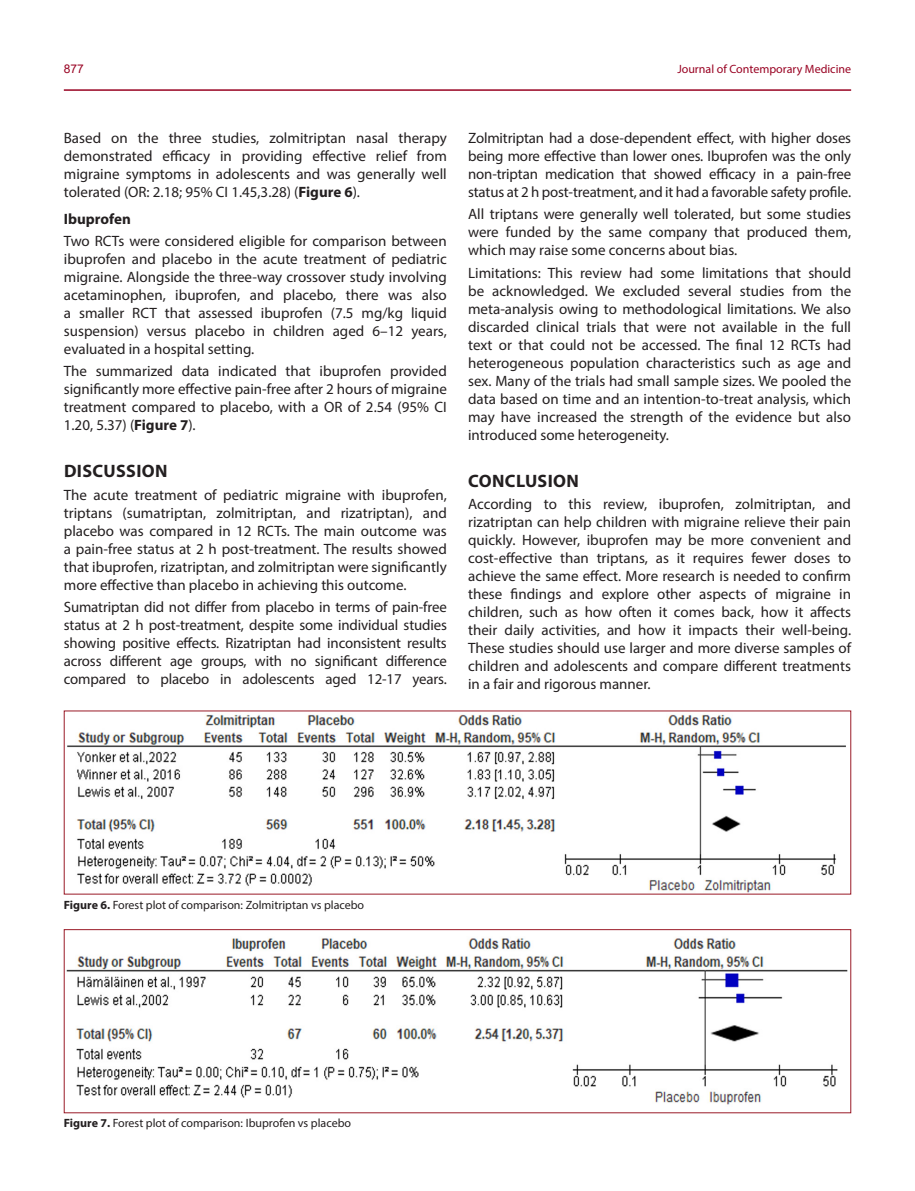
<style>
.page{position:relative;width:915px;height:1191px;background:#fff}
.page>*{position:absolute;margin:0;border:0;box-sizing:border-box;transform-origin:0 0}
.Metin_Başlıkları{font:700 18px "Myriad Pro";letter-spacing:.02em;color:#231f20}
.Ana_Metin{font:15px/18px "Myriad Pro";color:#231f20;text-align:justify}
.Ara_başlıklar{font:700 15px "Myriad Pro";color:#231f20}
.TABLO{font:12px "Myriad Pro";color:#231f20}
.t1{font:12px "Myriad Pro";color:#990323}
.t2{font:12px "Arial";color:#990323}
.s1{font-weight:700}
</style>
<div class="page">
<hr style="left:64px;top:89px;width:786px;height:2px;background:#990323">
<img style="left:67px;top:714px;width:779px;height:178px">
<img style="left:66px;top:938px;width:782px;height:167px">
<div style="left:64px;top:929px;width:786px;height:184px;border:1px solid #9a1a27"></div>
<p class="t2" style="left:64px;top:60px;width:22px">877</p>
<p class="t1" style="left:677px;top:61px;width:175px">Journal of Contemporary Medicine</p>
<p class="Ana_Metin" style="left:64px;top:129px;width:384px">Based on the three studies, zolmitriptan nasal therapy demonstrated efficacy in providing effective relief from migraine symptoms in adolescents and was generally well tolerated (OR: 2.18; 95% CI 1.45,3.28) (<span class="s1">Figure 6</span>).</p>
<p class="Ara_başlıklar" style="left:64px;top:209px;width:68px">Ibuprofen</p>
<p class="Ana_Metin" style="left:64px;top:232px;width:384px">Two RCTs were considered eligible for comparison between ibuprofen and placebo in the acute treatment of pediatric migraine. Alongside the three-way crossover study involving acetaminophen, ibuprofen, and placebo, there was also a smaller RCT that assessed ibuprofen (7.5 mg/kg liquid suspension) versus placebo in children aged 6–12 years, evaluated in a hospital setting.</p>
<p class="Ana_Metin" style="left:64px;top:362px;width:384px">The summarized data indicated that ibuprofen provided significantly more effective pain-free after 2 hours of migraine treatment compared to placebo, with a OR of 2.54 (95% CI 1.20, 5.37) (<span class="s1">Figure 7</span>).</p>
<p class="Metin_Başlıkları" style="left:64px;top:459px;width:105px">DISCUSSION</p>
<p class="Ana_Metin" style="left:64px;top:485px;width:384px">The acute treatment of pediatric migraine with ibuprofen, triptans (sumatriptan, zolmitriptan, and rizatriptan), and placebo was compared in 12 RCTs. The main outcome was a pain-free status at 2 h post-treatment. The results showed that ibuprofen, rizatriptan, and zolmitriptan were significantly more effective than placebo in achieving this outcome.</p>
<p class="Ana_Metin" style="left:64px;top:597px;width:384px">Sumatriptan did not differ from placebo in terms of pain-free status at 2 h post-treatment, despite some individual studies showing positive effects. Rizatriptan had inconsistent results across different age groups, with no significant difference compared to placebo in adolescents aged 12-17 years.</p>
<p class="Ana_Metin" style="left:468px;top:129px;width:384px">Zolmitriptan had a dose-dependent effect, with higher doses being more effective than lower ones. Ibuprofen was the only non-triptan medication that showed efficacy in a pain-free status at 2 h post-treatment, and it had a favorable safety profile.</p>
<p class="Ana_Metin" style="left:468px;top:205px;width:384px">All triptans were generally well tolerated, but some studies were funded by the same company that produced them, which may raise some concerns about bias.</p>
<p class="Ana_Metin" style="left:468px;top:263px;width:384px">Limitations: This review had some limitations that should be acknowledged. We excluded several studies from the meta-analysis owing to methodological limitations. We also discarded clinical trials that were not available in the full text or that could not be accessed. The final 12 RCTs had heterogeneous population characteristics such as age and sex. Many of the trials had small sample sizes. We pooled the data based on time and an intention-to-treat analysis, which may have increased the strength of the evidence but also introduced some heterogeneity.</p>
<p class="Metin_Başlıkları" style="left:468px;top:469px;width:112px">CONCLUSION</p>
<p class="Ana_Metin" style="left:468px;top:495px;width:384px">According to this review, ibuprofen, zolmitriptan, and rizatriptan can help children with migraine relieve their pain quickly. However, ibuprofen may be more convenient and cost-effective than triptans, as it requires fewer doses to achieve the same effect. More research is needed to confirm these findings and explore other aspects of migraine in children, such as how often it comes back, how it affects their daily activities, and how it impacts their well-being.<br>These studies should use larger and more diverse samples of children and adolescents and compare different treatments in a fair and rigorous manner.</p>
<p class="TABLO" style="left:64px;top:897px;width:302px"><span class="s1">Figure 6.</span> Forest plot of comparison: Zolmitriptan vs placebo</p>
<p class="TABLO" style="left:64px;top:1115px;width:289px"><span class="s1">Figure 7.</span> Forest plot of comparison: Ibuprofen vs placebo</p>
</div>
